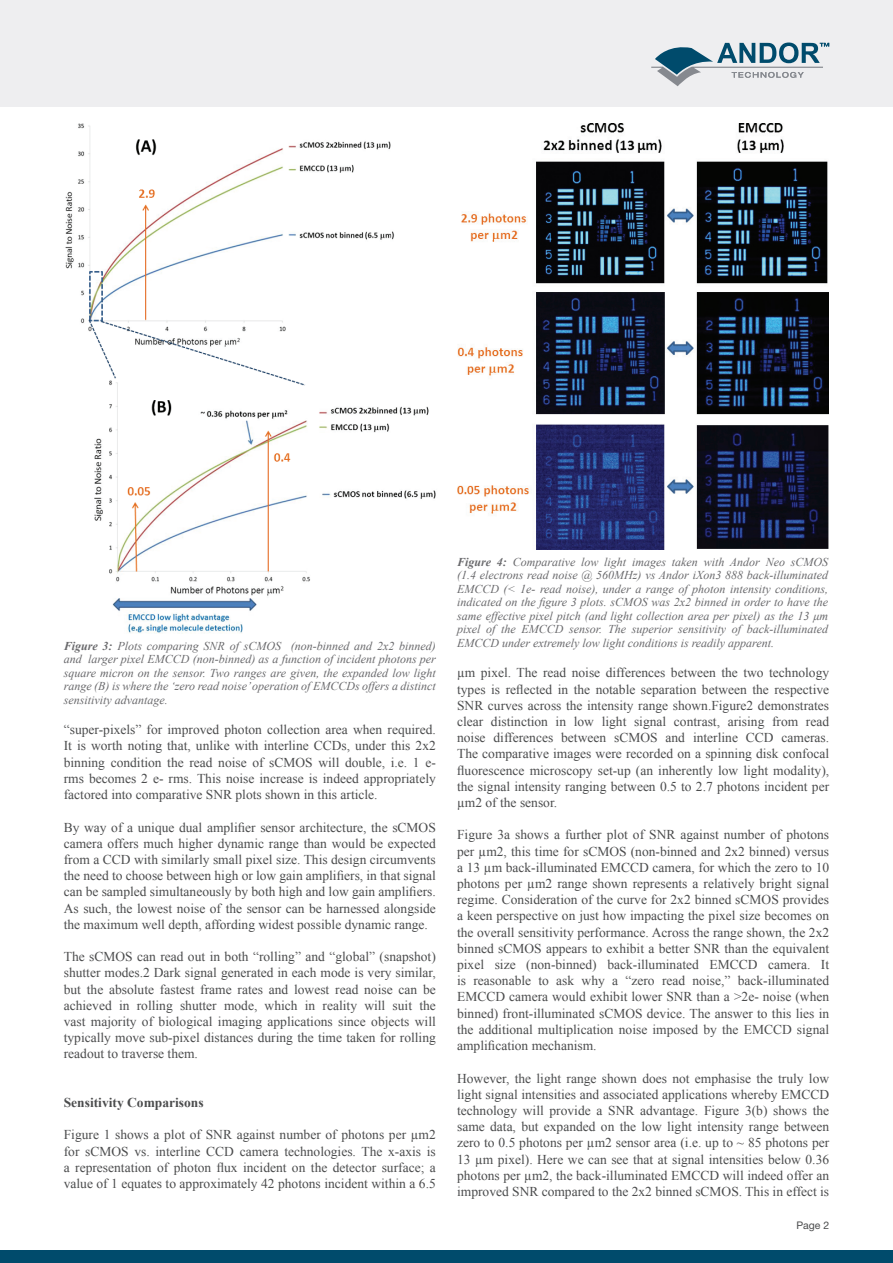
<style>
.page{position:relative;width:893px;height:1263px;background:#fff}
.page>*{position:absolute;margin:0;border:0;box-sizing:border-box;transform-origin:0 0}
.t1{font:13.5px/16.2px "Times New Roman";color:#4b4c4d;text-align:justify}
.t2{font:700 13.5px "Times New Roman";color:#4b4c4d}
.t3{font:italic 12px/13.5px "Times New Roman";color:#69696c;text-align:justify}
.t4{font:10.5px "Helvetica Neue LT Std";color:#4b4c4d}
.s1{font-weight:700}
</style>
<div class="page">
<div style="left:0;top:0;width:893px;height:106px;background:#eeeef0"></div>
<div style="left:0;top:1250px;width:893px;height:13px;background:#004b6c"></div>
<svg style="left:651px;top:43px;width:178px;height:43px"></svg>
<img style="left:65px;top:124px;width:371px;height:510px">
<img style="left:457px;top:124px;width:371px;height:426px">
<p class="t3" style="left:64px;top:639px;width:374px"><span class="s1">Figure 3:</span> Plots comparing SNR of sCMOS (non-binned and 2x2 binned) and larger pixel EMCCD (non-binned) as a function of incident photons per square micron on the sensor. Two ranges are given, the expanded low light range (B) is where the ‘zero read noise’ operation of EMCCDs offers a distinct sensitivity advantage.</p>
<p class="t1" style="left:64px;top:721px;width:374px">“super-pixels” for improved photon collection area when required.<br>It is worth noting that, unlike with interline CCDs, under this 2x2 binning condition the read noise of sCMOS will double, i.e. 1 e&shy;rms becomes 2 e- rms. This noise increase is indeed appropriately factored into comparative SNR plots shown in this article.</p>
<p class="t1" style="left:64px;top:819px;width:374px">By way of a unique dual amplifier sensor architecture, the sCMOS camera offers much higher dynamic range than would be expected from a CCD with similarly small pixel size. This design circumvents the need to choose between high or low gain amplifiers, in that signal can be sampled simultaneously by both high and low gain amplifiers.<br>As such, the lowest noise of the sensor can be harnessed alongside the maximum well depth, affording widest possible dynamic range.</p>
<p class="t1" style="left:64px;top:948px;width:374px">The sCMOS can read out in both “rolling” and “global” (snapshot) shutter modes.2 Dark signal generated in each mode is very similar, but the absolute fastest frame rates and lowest read noise can be achieved in rolling shutter mode, which in reality will suit the vast majority of biological imaging applications since objects will typically move sub-pixel distances during the time taken for rolling readout to traverse them.</p>
<p class="t2" style="left:64px;top:1093px;width:141px">Sensitivity Comparisons</p>
<p class="t1" style="left:64px;top:1126px;width:374px">Figure 1 shows a plot of SNR against number of photons per µm2 for sCMOS vs. interline CCD camera technologies. The x-axis is a representation of photon flux incident on the detector surface; a value of 1 equates to approximately 42 photons incident within a 6.5</p>
<p class="t3" style="left:457px;top:555px;width:373px"><span class="s1">Figure 4:</span> Comparative low light images taken with Andor Neo sCMOS (1.4 electrons read noise @ 560MHz) vs Andor iXon3 888 back-illuminated EMCCD (&lt; 1e- read noise), under a range of photon intensity conditions, indicated on the figure 3 plots. sCMOS was 2x2 binned in order to have the same effective pixel pitch (and light collection area per pixel) as the 13 μm pixel of the EMCCD sensor. The superior sensitivity of back-illuminated EMCCD under extremely low light conditions is readily apparent.</p>
<p class="t1" style="left:457px;top:665px;width:374px">µm pixel. The read noise differences between the two technology types is reflected in the notable separation between the respective SNR curves across the intensity range shown.Figure2 demonstrates clear distinction in low light signal contrast, arising from read noise differences between sCMOS and interline CCD cameras.<br>The comparative images were recorded on a spinning disk confocal fluorescence microscopy set-up (an inherently low light modality), the signal intensity ranging between 0.5 to 2.7 photons incident per µm2 of the sensor.</p>
<p class="t1" style="left:457px;top:827px;width:374px">Figure 3a shows a further plot of SNR against number of photons per µm2, this time for sCMOS (non-binned and 2x2 binned) versus a 13 µm back-illuminated EMCCD camera, for which the zero to 10 photons per µm2 range shown represents a relatively bright signal regime. Consideration of the curve for 2x2 binned sCMOS provides a keen perspective on just how impacting the pixel size becomes on the overall sensitivity performance. Across the range shown, the 2x2 binned sCMOS appears to exhibit a better SNR than the equivalent pixel size (non-binned) back-illuminated EMCCD camera. It is reasonable to ask why a “zero read noise,” back-illuminated EMCCD camera would exhibit lower SNR than a &gt;2e- noise (when binned) front-illuminated sCMOS device. The answer to this lies in the additional multiplication noise imposed by the EMCCD signal amplification mechanism.</p>
<p class="t1" style="left:457px;top:1070px;width:374px">However, the light range shown does not emphasise the truly low light signal intensities and associated applications whereby EMCCD technology will provide a SNR advantage. Figure 3(b) shows the same data, but expanded on the low light intensity range between zero to 0.5 photons per µm2 sensor area (i.e. up to ~ 85 photons per 13 µm pixel). Here we can see that at signal intensities below 0.36 photons per µm2, the back-illuminated EMCCD will indeed offer an improved SNR compared to the 2x2 binned sCMOS. This in effect is</p>
<p class="t4" style="left:796px;top:1219px;width:34px">Page 2</p>
</div>
